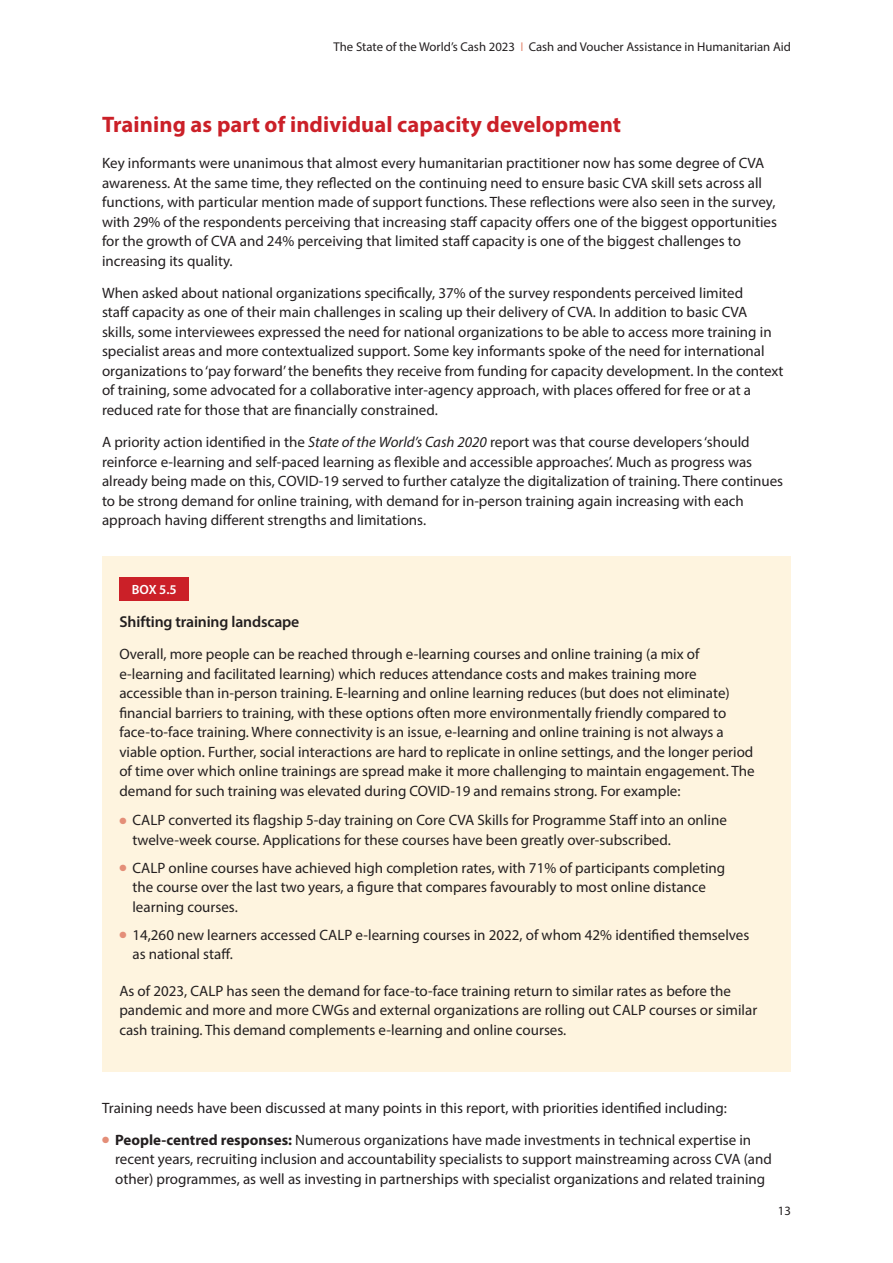
<style>
.page{position:relative;width:893px;height:1263px;background:#fff}
.page>*{position:absolute;margin:0;border:0;box-sizing:border-box;transform-origin:0 0}
.t1{font:700 22.5px "Myriad Pro";letter-spacing:.005em;color:#cb2028}
.t2{font:600 15.75px "Myriad Pro";letter-spacing:-.01em;color:#231f20}
.t3{font:15px/19.5px "Myriad Pro";color:#231f20}
.t4{font:600 13.35px "Myriad Pro";color:#fff}
.t5{font:12.75px "Myriad Pro";color:#231f20}
.s1{color:#e48e78}
.s2{font-style:italic}
.s3{font-weight:700}
</style>
<div class="page">
<div style="left:102px;top:556px;width:689px;height:515px;background:#fef4df"></div>
<div style="left:119px;top:578px;width:70px;height:23px;background:#cb2028"></div>
<p class="t5" style="left:334px;top:39px;width:459px">The State of the World’s Cash 2023 <span class="s1">I</span> Cash and Voucher Assistance in Humanitarian Aid</p>
<p class="t1" style="left:102px;top:109px;width:521px">Training as part of individual capacity development</p>
<p class="t3" style="left:102px;top:153px;width:676px">Key informants were unanimous that almost every humanitarian practitioner now has some degree of CVA awareness. At the same time, they reflected on the continuing need to ensure basic CVA skill sets across all functions, with particular mention made of support functions. These reflections were also seen in the survey, with 29% of the respondents perceiving that increasing staff capacity offers one of the biggest opportunities for the growth of CVA and 24% perceiving that limited staff capacity is one of the biggest challenges to increasing its quality.</p>
<p class="t3" style="left:102px;top:283px;width:683px">When asked about national organizations specifically, 37% of the survey respondents perceived limited<br>staff capacity as one of their main challenges in scaling up their delivery of CVA. In addition to basic CVA skills, some interviewees expressed the need for national organizations to be able to access more training in specialist areas and more contextualized support. Some key informants spoke of the need for international organizations to ‘pay forward’ the benefits they receive from funding for capacity development. In the context of training, some advocated for a collaborative inter-agency approach, with places offered for free or at a reduced rate for those that are financially constrained.</p>
<p class="t3" style="left:102px;top:432px;width:683px">A priority action identified in the <span class="s2">State of the World’s Cash 2020</span> report was that course developers ‘should reinforce e-learning and self-paced learning as flexible and accessible approaches’. Much as progress was already being made on this, COVID-19 served to further catalyze the digitalization of training. There continues to be strong demand for online training, with demand for in-person training again increasing with each approach having different strengths and limitations.</p>
<p class="t4" style="left:132px;top:581px;width:46px">BOX 5.5</p>
<p class="t2" style="left:120px;top:612px;width:181px">Shifting training landscape</p>
<p class="t3" style="left:119px;top:644px;width:637px">Overall, more people can be reached through e-learning courses and online training (a mix of e-learning and facilitated learning) which reduces attendance costs and makes training more accessible than in-person training. E-learning and online learning reduces (but does not eliminate) financial barriers to training, with these options often more environmentally friendly compared to face-to-face training. Where connectivity is an issue, e-learning and online training is not always a viable option. Further, social interactions are hard to replicate in online settings, and the longer period of time over which online trainings are spread make it more challenging to maintain engagement. The demand for such training was elevated during COVID-19 and remains strong. For example:</p>
<p class="t3" style="left:132px;top:810px;width:596px;text-indent:-13px"><span class="s1">●</span> CALP converted its flagship 5-day training on Core CVA Skills for Programme Staff into an online twelve-week course. Applications for these courses have been greatly over-subscribed.</p>
<p class="t3" style="left:132px;top:857px;width:594px;text-indent:-13px"><span class="s1">●</span> CALP online courses have achieved high completion rates, with 71% of participants completing the course over the last two years, a figure that compares favourably to most online distance learning courses.</p>
<p class="t3" style="left:132px;top:924px;width:618px;text-indent:-13px"><span class="s1">●</span> 14,260 new learners accessed CALP e-learning courses in 2022, of whom 42% identified themselves as national staff.</p>
<p class="t3" style="left:119px;top:980px;width:639px">As of 2023, CALP has seen the demand for face-to-face training return to similar rates as before the pandemic and more and more CWGs and external organizations are rolling out CALP courses or similar cash training. This demand complements e-learning and online courses.</p>
<p class="t3" style="left:102px;top:1097px;width:626px">Training needs have been discussed at many points in this report, with priorities identified including:</p>
<p class="t3" style="left:115px;top:1130px;width:658px;text-indent:-13px"><span class="s1">●</span> <span class="s3">People-centred responses:</span> Numerous organizations have made investments in technical expertise in recent years, recruiting inclusion and accountability specialists to support mainstreaming across CVA (and other) programmes, as well as investing in partnerships with specialist organizations and related training</p>
<p class="t5" style="left:778px;top:1203px;width:15px">13</p>
</div>
